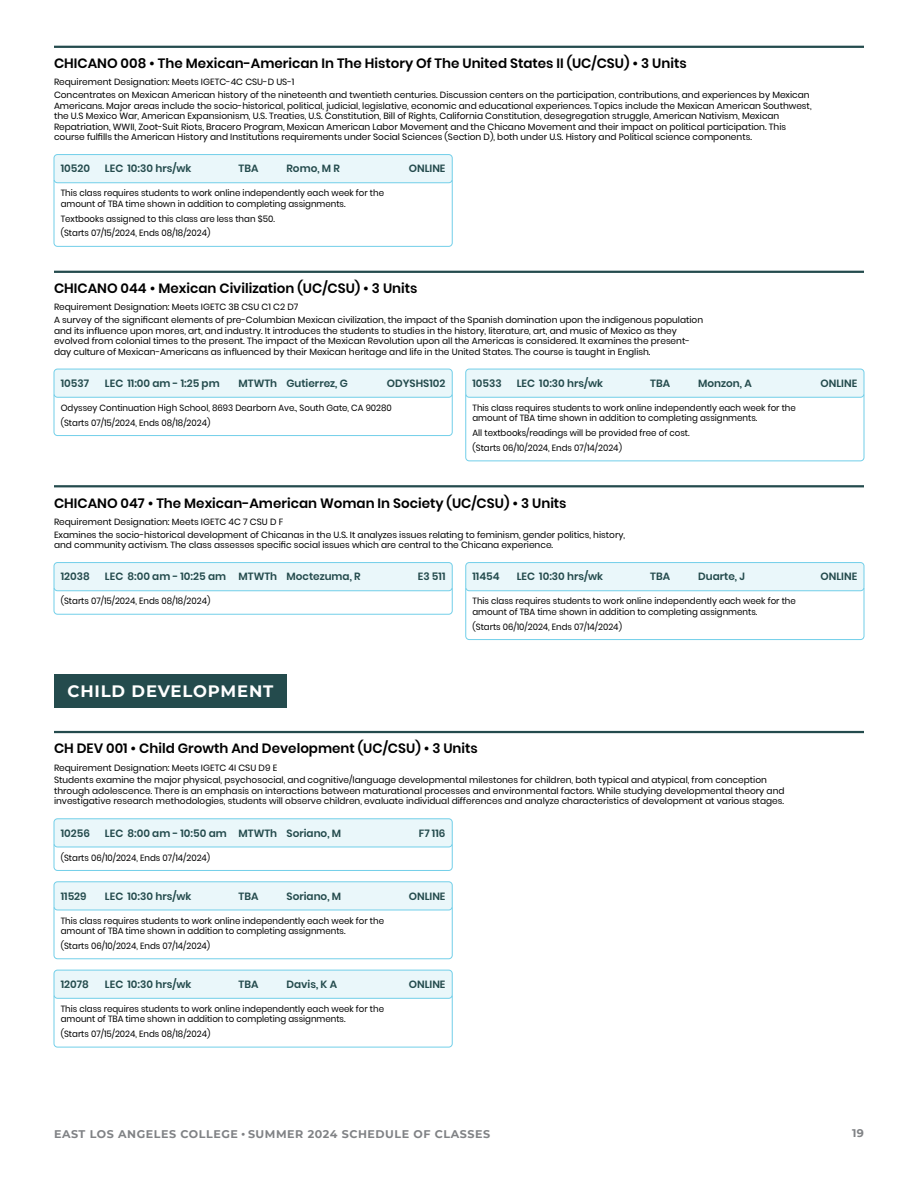
<style>
.page{position:relative;width:918px;height:1188px;background:#fff}
.page>*{position:absolute;margin:0;border:0;box-sizing:border-box;transform-origin:0 0}
.t1{font:700 16.5px "Montserrat";letter-spacing:.05em;color:#fff}
.t2{font:600 13.5px "Poppins";color:#000}
.t3{font:700 11.1px "Montserrat";letter-spacing:.05em;color:#808285}
.t4{font:600 10.5px "Poppins";color:#244b4d}
.t5{font:9px/10.5px "Poppins";color:#000}
.t6{font:9px/10.5px "Poppins";color:#000;scale:.96 1}
.s1{font-family:"Poppins";font-weight:500}
</style>
<div class="page">
<hr style="left:54px;top:46px;width:810px;height:2px;background:#244b4d">
<div style="left:54px;top:155px;width:398px;height:28px;background:#eaf7fa;border-radius:4px"></div>
<div style="left:54px;top:154px;width:399px;height:29px;border:1px solid #72cfe9;border-radius:4px"></div>
<svg style="left:53px;top:179px;width:400px;height:68px"></svg>
<hr style="left:54px;top:271px;width:810px;height:2px;background:#244b4d">
<div style="left:54px;top:369px;width:398px;height:28px;background:#eaf7fa;border-radius:4px"></div>
<div style="left:54px;top:369px;width:399px;height:29px;border:1px solid #72cfe9;border-radius:4px"></div>
<svg style="left:53px;top:394px;width:400px;height:42px"></svg>
<div style="left:466px;top:369px;width:398px;height:28px;background:#eaf7fa;border-radius:4px"></div>
<div style="left:465px;top:369px;width:399px;height:29px;border:1px solid #72cfe9;border-radius:4px"></div>
<svg style="left:465px;top:394px;width:400px;height:68px"></svg>
<hr style="left:54px;top:485px;width:810px;height:2px;background:#244b4d">
<div style="left:54px;top:563px;width:398px;height:28px;background:#eaf7fa;border-radius:4px"></div>
<div style="left:54px;top:562px;width:399px;height:29px;border:1px solid #72cfe9;border-radius:4px"></div>
<svg style="left:53px;top:587px;width:400px;height:28px"></svg>
<div style="left:466px;top:563px;width:398px;height:28px;background:#eaf7fa;border-radius:4px"></div>
<div style="left:465px;top:562px;width:399px;height:29px;border:1px solid #72cfe9;border-radius:4px"></div>
<svg style="left:465px;top:587px;width:400px;height:53px"></svg>
<div style="left:54px;top:674px;width:232px;height:34px;background:#244b4d"></div>
<hr style="left:54px;top:731px;width:810px;height:2px;background:#244b4d">
<div style="left:54px;top:819px;width:398px;height:28px;background:#eaf7fa;border-radius:4px"></div>
<div style="left:54px;top:818px;width:399px;height:29px;border:1px solid #72cfe9;border-radius:4px"></div>
<svg style="left:53px;top:844px;width:400px;height:27px"></svg>
<div style="left:54px;top:882px;width:398px;height:28px;background:#eaf7fa;border-radius:4px"></div>
<div style="left:54px;top:881px;width:399px;height:29px;border:1px solid #72cfe9;border-radius:4px"></div>
<svg style="left:53px;top:907px;width:400px;height:53px"></svg>
<div style="left:54px;top:970px;width:398px;height:28px;background:#eaf7fa;border-radius:4px"></div>
<div style="left:54px;top:970px;width:399px;height:29px;border:1px solid #72cfe9;border-radius:4px"></div>
<svg style="left:53px;top:995px;width:400px;height:53px"></svg>
<h2 class="t2" style="left:54px;top:56px;width:634px">CHICANO 008 • The Mexican-American In The History Of The United States II (UC/CSU) • 3 Units</h2>
<p class="t5" style="left:54px;top:76px;width:757px;line-height:12.6px">Requirement Designation: Meets IGETC-4C CSU-D US-1<br>Concentrates on Mexican American history of the nineteenth and twentieth centuries. Discussion centers on the participation, contributions, and experiences by Mexican</p>
<p class="t5" style="left:54px;top:100px;width:759px">Americans. Major areas include the socio-historical, political, judicial, legislative, economic and educational experiences. Topics include the Mexican American Southwest, the U.S Mexico War, American Expansionism, U.S. Treaties, U.S. Constitution, Bill of Rights, California Constitution, desegregation struggle, American Nativism, Mexican Repatriation, WWII, Zoot-Suit Riots, Bracero Program, Mexican American Labor Movement and the Chicano Movement and their impact on political participation. This course fulfills the American History and Institutions requirements under Social Sciences (Section D), both under U.S. History and Political science components.</p>
<p class="t4" style="left:61px;top:163px;width:31px">10520</p>
<p class="t4" style="left:105px;top:163px;width:88px">LEC 10:30 hrs/wk</p>
<p class="t4" style="left:238px;top:163px;width:21px">TBA</p>
<p class="t4" style="left:286px;top:163px;width:55px">Romo, M R</p>
<p class="t4" style="left:409px;top:163px;width:38px">ONLINE</p>
<p class="t6" style="left:61px;top:188px;width:338px">This class requires students to work online independently each week for the amount of TBA time shown in addition to completing assignments.</p>
<p class="t6" style="left:61px;top:211px;width:224px;line-height:14.9px">Textbooks assigned to this class are less than $50. (Starts 07/15/2024, Ends 08/18/2024)</p>
<h2 class="t2" style="left:54px;top:281px;width:365px">CHICANO 044 • Mexican Civilization (UC/CSU) • 3 Units</h2>
<p class="t5" style="left:54px;top:301px;width:651px;line-height:12.6px">Requirement Designation: Meets IGETC 3B CSU C1 C2 D7<br>A survey of the significant elements of pre-Columbian Mexican civilization, the impact of the Spanish domination upon the indigenous population</p>
<p class="t5" style="left:54px;top:325px;width:637px">and its influence upon mores, art, and industry. It introduces the students to studies in the history, literature, art, and music of Mexico as they evolved from colonial times to the present. The impact of the Mexican Revolution upon all the Americas is considered. It examines the present&shy;day culture of Mexican-Americans as influenced by their Mexican heritage and life in the United States. The course is taught in English.</p>
<p class="t4" style="left:61px;top:377px;width:30px">10537</p>
<p class="t4" style="left:105px;top:377px;width:116px">LEC 11:00 am - 1:25 pm</p>
<p class="t4" style="left:238px;top:377px;width:111px">MTWTh Gutierrez, G</p>
<p class="t4" style="left:387px;top:377px;width:60px">ODYSHS102</p>
<p class="t6" style="left:61px;top:400px;width:346px;line-height:14.9px">Odyssey Continuation High School, 8693 Dearborn Ave., South Gate, CA 90280 (Starts 07/15/2024, Ends 08/18/2024)</p>
<p class="t4" style="left:472px;top:377px;width:31px">10533</p>
<p class="t4" style="left:517px;top:377px;width:88px">LEC 10:30 hrs/wk</p>
<p class="t4" style="left:650px;top:377px;width:21px">TBA</p>
<p class="t4" style="left:698px;top:377px;width:55px">Monzon, A</p>
<p class="t4" style="left:821px;top:377px;width:38px">ONLINE</p>
<p class="t6" style="left:472px;top:402px;width:338px">This class requires students to work online independently each week for the amount of TBA time shown in addition to completing assignments.</p>
<p class="t6" style="left:472px;top:426px;width:228px;line-height:14.9px">All textbooks/readings will be provided free of cost. (Starts 06/10/2024, Ends 07/14/2024)</p>
<h2 class="t2" style="left:54px;top:495px;width:514px">CHICANO 047 • The Mexican-American Woman In Society (UC/CSU) • 3 Units</h2>
<p class="t5" style="left:54px;top:516px;width:573px;line-height:12.6px">Requirement Designation: Meets IGETC 4C 7 CSU D F<br>Examines the socio-historical development of Chicanas in the U.S. It analyzes issues relating to feminism, gender politics, history,</p>
<p class="t5" style="left:54px;top:540px;width:501px">and community activism. The class assesses specific social issues which are central to the Chicana experience.</p>
<p class="t4" style="left:61px;top:571px;width:31px">12038</p>
<p class="t4" style="left:105px;top:571px;width:257px">LEC 8:00 am - 10:25 am MTWTh Moctezuma, R</p>
<p class="t4" style="left:418px;top:571px;width:29px">E3 511</p>
<p class="t6" style="left:61px;top:596px;width:157px">(Starts 07/15/2024, Ends 08/18/2024)</p>
<p class="t4" style="left:472px;top:571px;width:29px">11454</p>
<p class="t4" style="left:517px;top:571px;width:88px">LEC 10:30 hrs/wk</p>
<p class="t4" style="left:650px;top:571px;width:21px">TBA</p>
<p class="t4" style="left:698px;top:571px;width:48px">Duarte, J</p>
<p class="t4" style="left:821px;top:571px;width:38px">ONLINE</p>
<p class="t6" style="left:472px;top:596px;width:338px">This class requires students to work online independently each week for the amount of TBA time shown in addition to completing assignments.</p>
<p class="t6" style="left:472px;top:621px;width:157px">(Starts 06/10/2024, Ends 07/14/2024)</p>
<h1 class="t1" style="left:68px;top:679px;width:207px">CHILD DEVELOPMENT</h1>
<h2 class="t2" style="left:54px;top:741px;width:425px">CH DEV 001 • Child Growth And Development (UC/CSU) • 3 Units</h2>
<p class="t5" style="left:54px;top:761px;width:714px;line-height:12.6px">Requirement Designation: Meets IGETC 4I CSU D9 E<br>Students examine the major physical, psychosocial, and cognitive/language developmental milestones for children, both typical and atypical, from conception</p>
<p class="t5" style="left:54px;top:785px;width:732px">through adolescence. There is an emphasis on interactions between maturational processes and environmental factors. While studying developmental theory and investigative research methodologies, students will observe children, evaluate individual differences and analyze characteristics of development at various stages.</p>
<p class="t4" style="left:61px;top:827px;width:31px">10256</p>
<p class="t4" style="left:105px;top:827px;width:238px">LEC 8:00 am - 10:50 am MTWTh Soriano, M</p>
<p class="t4" style="left:419px;top:827px;width:28px">F7 116</p>
<p class="t6" style="left:61px;top:852px;width:157px">(Starts 06/10/2024, Ends 07/14/2024)</p>
<p class="t4" style="left:61px;top:890px;width:27px">11529</p>
<p class="t4" style="left:105px;top:890px;width:88px">LEC 10:30 hrs/wk</p>
<p class="t4" style="left:238px;top:890px;width:21px">TBA</p>
<p class="t4" style="left:286px;top:890px;width:56px">Soriano, M</p>
<p class="t4" style="left:409px;top:890px;width:38px">ONLINE</p>
<p class="t6" style="left:61px;top:915px;width:338px">This class requires students to work online independently each week for the amount of TBA time shown in addition to completing assignments.</p>
<p class="t6" style="left:61px;top:941px;width:157px">(Starts 06/10/2024, Ends 07/14/2024)</p>
<p class="t4" style="left:61px;top:978px;width:30px">12078</p>
<p class="t4" style="left:105px;top:978px;width:88px">LEC 10:30 hrs/wk</p>
<p class="t4" style="left:238px;top:978px;width:21px">TBA</p>
<p class="t4" style="left:286px;top:978px;width:52px">Davis, K A</p>
<p class="t4" style="left:409px;top:978px;width:38px">ONLINE</p>
<p class="t6" style="left:61px;top:1004px;width:338px">This class requires students to work online independently each week for the amount of TBA time shown in addition to completing assignments.</p>
<p class="t6" style="left:61px;top:1029px;width:157px">(Starts 07/15/2024, Ends 08/18/2024)</p>
<p class="t3" style="left:54px;top:1126px;width:438px">EAST LOS ANGELES COLLEGE <span class="s1">•</span> SUMMER 2024 SCHEDULE OF CLASSES</p>
<p class="t3" style="left:852px;top:1125px;width:13px">19</p>
</div>
